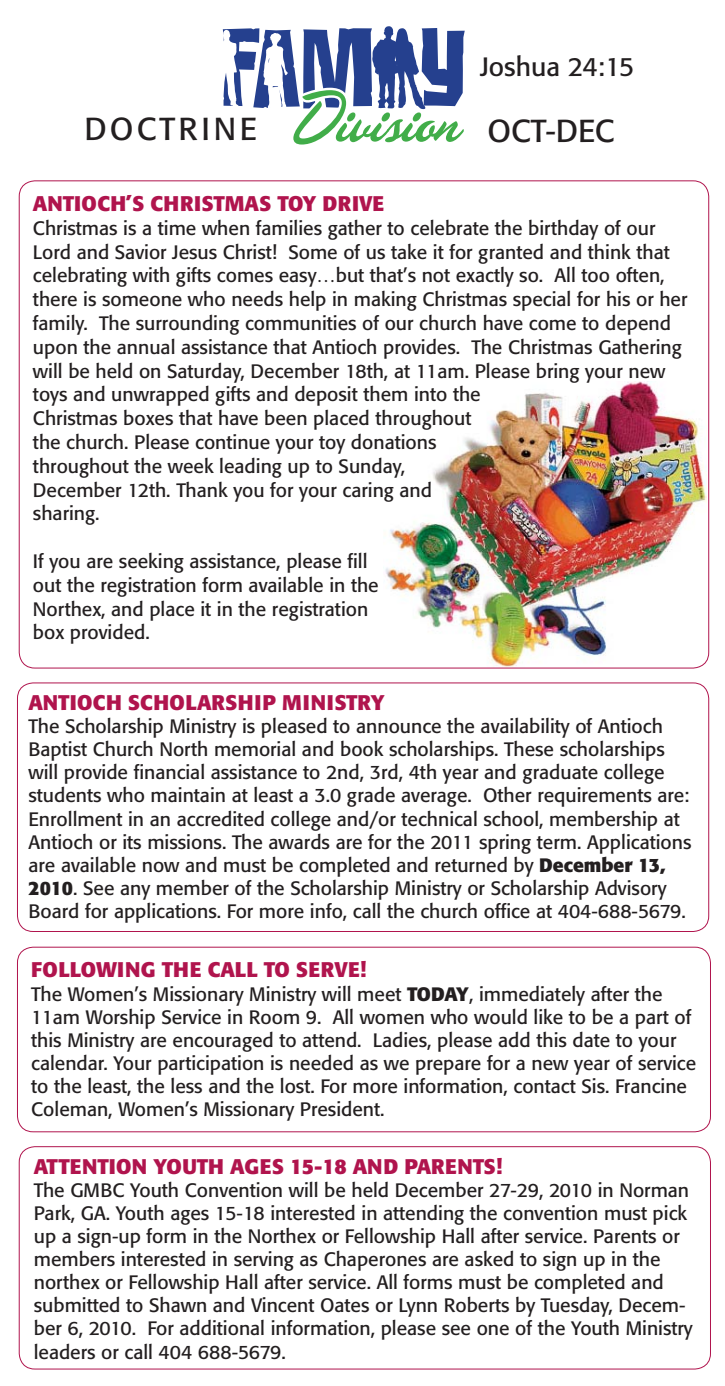
<style>
.page{position:relative;width:725px;height:1386px;background:#fff}
.page>*{position:absolute;margin:0;border:0;box-sizing:border-box;transform-origin:0 0}
.t1{font:31.5px "Formata";letter-spacing:.1em;color:#231f20}
.t2{font:26.25px "Formata";color:#231f20}
.t3{font:700 21px "Formata";color:#b0144d}
.t4{font:700 21px "Formata";letter-spacing:.02em;color:#b0144d}
.t5{font:19.25px/23.1px "Formata";color:#231f20}
.s1{font-weight:700}
</style>
<div class="page">
<img style="left:385px;top:381px;width:321px;height:286px">
<svg style="left:222px;top:26px;width:243px;height:119px"></svg>
<div style="left:17px;top:682px;width:691px;height:250px;border:1px solid #b0144d;border-radius:16px"></div>
<div style="left:19px;top:1146px;width:691px;height:223px;border:1px solid #b0144d;border-radius:16px"></div>
<div style="left:17px;top:947px;width:693px;height:185px;border:1px solid #b0144d;border-radius:16px"></div>
<p class="t2" style="left:480px;top:55px;width:156px">Joshua 24:15</p>
<p class="t1" style="left:84px;top:115px;width:174px">DOCTRINE</p>
<p class="t1" style="left:487px;top:117px;width:128px">OCT-DEC</p>
<p class="t3" style="left:33px;top:194px;width:352px">ANTIOCH’S CHRISTMAS TOY DRIVE</p>
<p class="t5" style="left:33px;top:218px;width:655px;line-height:23.8px">Christmas is a time when families gather to celebrate the birthday of our Lord and Savior Jesus Christ! Some of us take it for granted and think that celebrating with gifts comes easy…but that’s not exactly so. All too often, there is someone who needs help in making Christmas special for his or her family. The surrounding communities of our church have come to depend upon the annual assistance that Antioch provides. The Christmas Gathering will be held on Saturday, December 18th, at 11am. Please bring your new toys and unwrapped gifts and deposit them into the<br>Christmas boxes that have been placed throughout<br>the church. Please continue your toy donations<br>throughout the week leading up to Sunday,<br>December 12th. Thank you for your caring and<br>sharing.</p>
<p class="t5" style="left:33px;top:551px;width:347px;line-height:23.8px">If you are seeking assistance, please fill out the registration form available in the Northex, and place it in the registration box provided.</p>
<p class="t4" style="left:28px;top:693px;width:357px">ANTIOCH SCHOLARSHIP MINISTRY</p>
<p class="t5" style="left:28px;top:716px;width:664px">The Scholarship Ministry is pleased to announce the availability of Antioch Baptist Church North memorial and book scholarships. These scholarships will provide financial assistance to 2nd, 3rd, 4th year and graduate college students who maintain at least a 3.0 grade average. Other requirements are:<br>Enrollment in an accredited college and/or technical school, membership at Antioch or its missions. The awards are for the 2011 spring term. Applications are available now and must be completed and returned by <span class="s1">December 13, 2010</span>. See any member of the Scholarship Ministry or Scholarship Advisory Board for applications. For more info, call the church office at 404-688-5679.</p>
<p class="t3" style="left:31px;top:961px;width:336px">FOLLOWING THE CALL TO SERVE!</p>
<p class="t5" style="left:31px;top:984px;width:666px">The Women’s Missionary Ministry will meet <span class="s1">TODAY</span>, immediately after the 11am Worship Service in Room 9. All women who would like to be a part of this Ministry are encouraged to attend. Ladies, please add this date to your calendar. Your participation is needed as we prepare for a new year of service to the least, the less and the lost. For more information, contact Sis. Francine Coleman, Women’s Missionary President.</p>
<p class="t3" style="left:34px;top:1157px;width:469px">ATTENTION YOUTH AGES 15-18 AND PARENTS!</p>
<p class="t5" style="left:34px;top:1180px;width:660px">The GMBC Youth Convention will be held December 27-29, 2010 in Norman Park, GA. Youth ages 15-18 interested in attending the convention must pick up a sign-up form in the Northex or Fellowship Hall after service. Parents or members interested in serving as Chaperones are asked to sign up in the northex or Fellowship Hall after service. All forms must be completed and submitted to Shawn and Vincent Oates or Lynn Roberts by Tuesday, Decem&shy;ber 6, 2010. For additional information, please see one of the Youth Ministry leaders or call 404 688-5679.</p>
</div>
